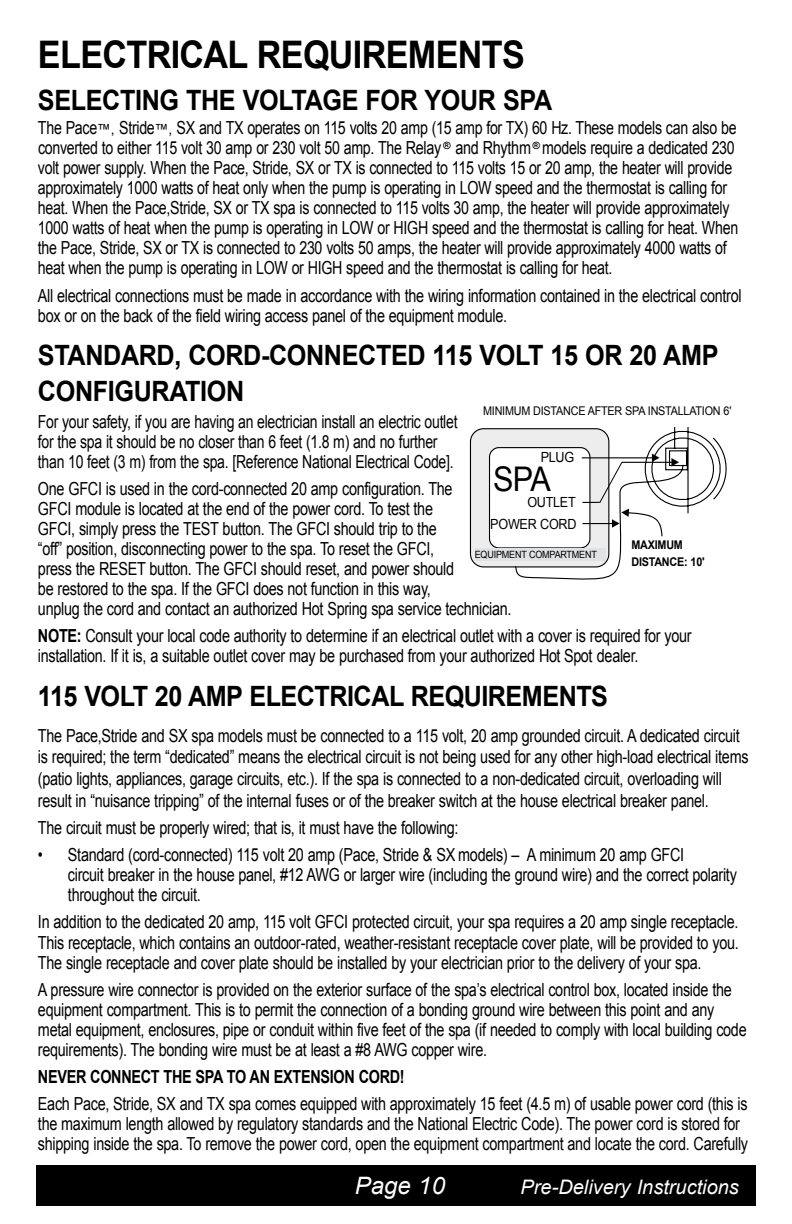
<style>
.page{position:relative;width:792px;height:1224px;background:#fff}
.page>*{position:absolute;margin:0;border:0;box-sizing:border-box;transform-origin:0 0}
.t1{font:700 38px "Arial";letter-spacing:-.02em;color:#000;scale:.9 1}
.t2{font:34px "Arial";color:#000;scale:.9 1}
.t3{font:700 28px/36px "Arial";letter-spacing:-.015em;color:#000;scale:.9 1}
.t4{font:italic 24px "Arial";color:#fff}
.t5{font:italic 20px "Arial";color:#fff}
.t6{font:18px/20px "Arial";letter-spacing:-.02em;color:#000;scale:.8 1}
.t7{font:18px/20px "Arial";letter-spacing:-.02em;color:#000;scale:.79 1}
.t8{font:18px/20px "Arial";letter-spacing:-.02em;color:#000;scale:.78 1}
.t9{font:700 18px "Arial";letter-spacing:-.02em;color:#000;scale:.8 1}
.t10{font:14px/21.6px "Arial";letter-spacing:-.02em;color:#000;text-align:right;scale:.9 1}
.t11{font:12px "Arial";letter-spacing:-.02em;color:#000;scale:.9 1}
.t12{font:700 12px/17.2px "Arial";letter-spacing:-.02em;color:#000;scale:.9 1}
.t13{font:10px "Arial";letter-spacing:-.02em;color:#000;scale:.9 1}
.s1{font-size:14px}
.s2{font-weight:700}
.s3{font-size:24px}
</style>
<div class="page">
<div style="left:36px;top:1165px;width:720px;height:41px;background:#000"></div>
<div style="left:470px;top:429px;width:139px;height:138px;background:#ededee;border-radius:13px"></div>
<svg style="left:488px;top:427px;width:239px;height:153px"></svg>
<svg style="left:582px;top:454px;width:97px;height:49px"></svg>
<svg style="left:582px;top:509px;width:81px;height:27px"></svg>
<div style="left:631px;top:540px;width:87px;height:42px;background:#fff"></div>
<div style="left:541px;top:452px;width:40px;height:17px;background:#fff"></div>
<div style="left:527px;top:497px;width:54px;height:16px;background:#fff"></div>
<div style="left:490px;top:518px;width:92px;height:17px;background:#fff"></div>
<div style="left:493px;top:467px;width:68px;height:30px;background:#fff"></div>
<div style="left:475px;top:549px;width:131px;height:12px;background:#e1e2e4"></div>
<h1 class="t1" style="left:38px;top:29px;width:542px">ELECTRICAL REQUIREMENTS</h1>
<h3 class="t3" style="left:38px;top:83px;width:573px">SELECTING THE VOLTAGE FOR YOUR SPA</h3>
<p class="t7" style="left:38px;top:118px;width:888px">The Pace<span class="s1">™,</span> Stride<span class="s1">™,</span> SX and TX operates on 115 volts 20 amp (15 amp for TX) 60 Hz. These models can also be converted to either 115 volt 30 amp or 230 volt 50 amp. The Relay <sup>®</sup> and Rhythm <sup>®</sup> models require a dedicated 230 volt power supply. When the Pace, Stride, SX or TX is connected to 115 volts 15 or 20 amp, the heater will provide approximately 1000 watts of heat only when the pump is operating in LOW speed and the thermostat is calling for heat. When the Pace,Stride, SX or TX spa is connected to 115 volts 30 amp, the heater will provide approximately 1000 watts of heat when the pump is operating in LOW or HIGH speed and the thermostat is calling for heat. When the Pace, Stride, SX or TX is connected to 230 volts 50 amps, the heater will provide approximately 4000 watts of heat when the pump is operating in LOW or HIGH speed and the thermostat is calling for heat.</p>
<p class="t6" style="left:38px;top:285px;width:881px">All electrical connections must be made in accordance with the wiring information contained in the electrical control box or on the back of the field wiring access panel of the equipment module.</p>
<h3 class="t3" style="left:38px;top:338px;width:758px">STANDARD, CORD-CONNECTED 115 VOLT 15 OR 20 AMP<br>CONFIGURATION</h3>
<p class="t8" style="left:38px;top:412px;width:539px">For your safety, if you are having an electrician install an electric outlet for the spa it should be no closer than 6 feet (1.8 m) and no further than 10 feet (3 m) from the spa. [Reference National Electrical Code].</p>
<p class="t6" style="left:38px;top:479px;width:593px">One GFCI is used in the cord-connected 20 amp configuration. The<br>GFCI module is located at the end of the power cord. To test the<br>GFCI, simply press the TEST button. The GFCI should trip to the<br>“off” position, disconnecting power to the spa. To reset the GFCI,<br>press the RESET button. The GFCI should reset, and power should<br>be restored to the spa. If the GFCI does not function in this way,<br>unplug the cord and contact an authorized Hot Spring spa service technician.</p>
<p class="t6" style="left:38px;top:626px;width:819px"><span class="s2">NOTE:</span> Consult your local code authority to determine if an electrical outlet with a cover is required for your installation. If it is, a suitable outlet cover may be purchased from your authorized Hot Spot dealer.</p>
<h3 class="t3" style="left:38px;top:679px;width:635px">115 VOLT 20 AMP ELECTRICAL REQUIREMENTS</h3>
<p class="t6" style="left:38px;top:725px;width:890px;line-height:21.6px">The Pace,Stride and SX spa models must be connected to a 115 volt, 20 amp grounded circuit. A dedicated circuit is required; the term “dedicated” means the electrical circuit is not being used for any other high-load electrical items (patio lights, appliances, garage circuits, etc.). If the spa is connected to a non-dedicated circuit, overloading will result in “nuisance tripping” of the internal fuses or of the breaker switch at the house electrical breaker panel.</p>
<p class="t6" style="left:38px;top:818px;width:527px">The circuit must be properly wired; that is, it must have the following:</p>
<p class="t6" style="left:68px;top:845px;width:838px;text-indent:-30px">• Standard (cord-connected) 115 volt 20 amp (Pace, Stride &amp; SX models) – A minimum 20 amp GFCI<br>circuit breaker in the house panel, #12 AWG or larger wire (including the ground wire) and the correct polarity throughout the circuit.</p>
<p class="t6" style="left:38px;top:912px;width:878px;text-align:justify">In addition to the dedicated 20 amp, 115 volt GFCI protected circuit, your spa requires a 20 amp single receptacle.<br>This receptacle, which contains an outdoor-rated, weather-resistant receptacle cover plate, will be provided to you.<br>The single receptacle and cover plate should be installed by your electrician prior to the delivery of your spa.</p>
<p class="t6" style="left:38px;top:980px;width:887px">A pressure wire connector is provided on the exterior surface of the spa’s electrical control box, located inside the equipment compartment. This is to permit the connection of a bonding ground wire between this point and any metal equipment, enclosures, pipe or conduit within five feet of the spa (if needed to comply with local building code requirements). The bonding wire must be at least a #8 AWG copper wire.</p>
<p class="t9" style="left:38px;top:1065px;width:460px">NEVER CONNECT THE SPA TO AN EXTENSION CORD!</p>
<p class="t6" style="left:38px;top:1094px;width:889px">Each Pace, Stride, SX and TX spa comes equipped with approximately 15 feet (4.5 m) of usable power cord (this is the maximum length allowed by regulatory standards and the National Electric Code). The power cord is stored for shipping inside the spa. To remove the power cord, open the equipment compartment and locate the cord. Carefully</p>
<p class="t11" style="left:483px;top:403px;width:277px">MINIMUM DISTANCE AFTER SPA INSTALLATION 6'</p>
<p class="t10" style="left:541px;top:447px;width:39px">PLUG</p>
<p class="t10" style="left:490px;top:491px;width:97px">OUTLET<br>POWER CORD</p>
<h2 class="t2" style="left:493px;top:457px;width:66px">SPA</h2>
<p class="t12" style="left:631px;top:536px;width:83px">MAXIMUM<br>DISTANCE: 10'</p>
<p class="t13" style="left:475px;top:548px;width:137px">EQUIPMENT COMPARTMENT</p>
<h3 class="t4" style="left:355px;top:1170px;width:92px">Page 10</h3>
<p class="t5" style="left:521px;top:1174px;width:220px">Pre-Delivery Instructions<span class="s3">x</span></p>
</div>
